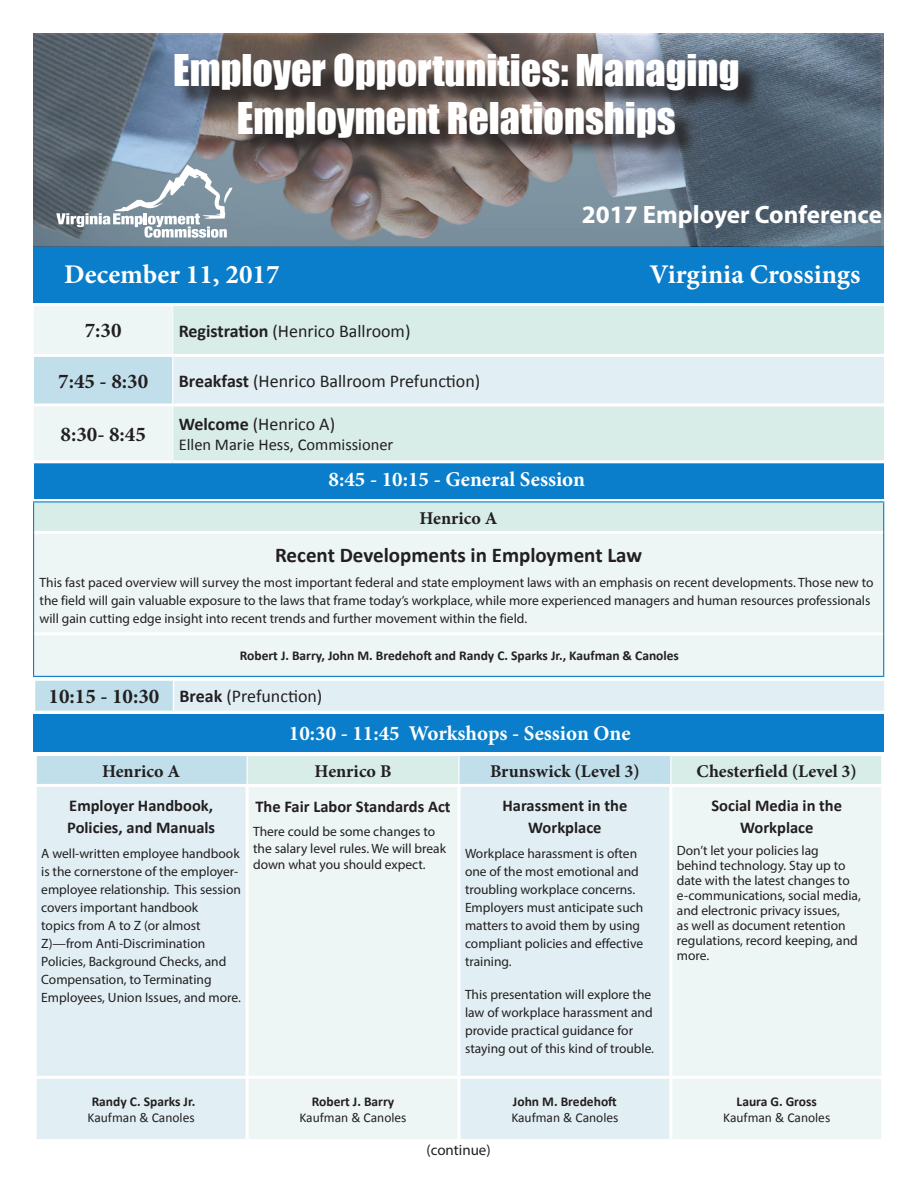
<style>
.page{position:relative;width:918px;height:1188px;background:#fff}
.page>*{position:absolute;margin:0;border:0;box-sizing:border-box;transform-origin:0 0}
.t1{font:40.2px/48.2px "Impact";color:#fff;text-align:center}
.t2{font:700 27px "Minion Pro";color:#fff}
.t3{font:700 25.2px "Myriad Pro";color:#fff}
.t4{font:700 21px "Minion Pro";color:#fff}
.t5{font:700 21px "Minion Pro";color:#231f20}
.t6{font:700 21px "Calibri";color:#231f20}
.t7{font:18px "Calibri";color:#231f20}
.t8{font:700 18px "Minion Pro";color:#231f20}
.t9{font:700 16.5px/21.6px "Calibri";color:#231f20;text-align:center}
.t10{font:16.5px "Calibri";color:#231f20}
.t11{font:15px "Myriad Pro";color:#231f20}
.Workshop_text{font:13.5px/18px "Myriad Pro";color:#231f20}
.workshop_bullets{font:13.5px/15px "Myriad Pro";color:#231f20}
.t12{font:700 13.5px "Calibri";color:#231f20}
.t13{font:13.5px "Calibri";color:#231f20}
.s1{font-weight:700}
.s2{font-style:inherit}
</style>
<div class="page">
<div style="left:34px;top:462px;width:850px;height:36px;background:#0a7eca"></div>
<div style="left:34px;top:306px;width:138px;height:154px;background:#edf6f4"></div>
<div style="left:173px;top:304px;width:711px;height:51px;background:#d8ede8"></div>
<div style="left:34px;top:355px;width:139px;height:50px;background:#c0dfeb"></div>
<div style="left:173px;top:355px;width:711px;height:50px;background:#e1eff5"></div>
<div style="left:173px;top:405px;width:711px;height:57px;background:#d8ede8"></div>
<hr style="left:173px;top:303px;width:711px;height:3px;background:#fff">
<hr style="left:34px;top:354px;width:138px;height:3px;background:#fff">
<hr style="left:173px;top:354px;width:711px;height:3px;background:#fff">
<hr style="left:34px;top:403px;width:138px;height:3px;background:#fff">
<hr style="left:173px;top:403px;width:711px;height:3px;background:#fff">
<hr style="left:34px;top:460px;width:139px;height:3px;background:#fff">
<hr style="left:173px;top:460px;width:711px;height:3px;background:#fff">
<hr style="left:172px;top:355px;width:1px;height:50px;background:#fff">
<div style="left:34px;top:502px;width:850px;height:30px;background:#d8ede8"></div>
<div style="left:34px;top:534px;width:849px;height:142px;background:#edf6f4"></div>
<hr style="left:34px;top:531px;width:849px;height:3px;background:#fff">
<hr style="left:34px;top:632px;width:849px;height:3px;background:#fff">
<hr style="left:33px;top:501px;width:851px;height:1px;background:#0a7eca">
<hr style="left:33px;top:502px;width:1px;height:30px;background:#0a7eca">
<hr style="left:883px;top:502px;width:1px;height:30px;background:#0a7eca">
<hr style="left:33px;top:532px;width:1px;height:102px;background:#0a7eca">
<hr style="left:883px;top:532px;width:1px;height:102px;background:#0a7eca">
<hr style="left:33px;top:634px;width:1px;height:42px;background:#0a7eca">
<hr style="left:883px;top:634px;width:1px;height:42px;background:#0a7eca">
<hr style="left:33px;top:676px;width:851px;height:1px;background:#0a7eca">
<div style="left:34px;top:714px;width:850px;height:38px;background:#0a7eca"></div>
<div style="left:37px;top:787px;width:209px;height:352px;background:#e1eff5"></div>
<svg style="left:249px;top:787px;width:632px;height:352px;background:#e8f3f4"></svg>
<svg style="left:37px;top:756px;width:844px;height:28px;background:#cce6e9"></svg>
<hr style="left:458px;top:787px;width:2px;height:289px;background:#fff">
<hr style="left:669px;top:787px;width:3px;height:289px;background:#fff">
<hr style="left:34px;top:1076px;width:213px;height:3px;background:#fff">
<hr style="left:247px;top:1076px;width:212px;height:3px;background:#fff">
<hr style="left:459px;top:1076px;width:212px;height:3px;background:#fff">
<hr style="left:458px;top:1079px;width:2px;height:60px;background:#fff">
<hr style="left:671px;top:1076px;width:213px;height:3px;background:#fff">
<hr style="left:669px;top:1079px;width:3px;height:60px;background:#fff">
<div style="left:34px;top:246px;width:850px;height:57px;background:#0a7eca"></div>
<div style="left:34px;top:680px;width:139px;height:31px;background:#c0dfeb"></div>
<div style="left:173px;top:680px;width:712px;height:31px;background:#e1eff5"></div>
<hr style="left:34px;top:679px;width:139px;height:2px;background:#fff">
<hr style="left:34px;top:681px;width:1px;height:30px;background:#fff">
<hr style="left:173px;top:679px;width:713px;height:2px;background:#fff">
<hr style="left:173px;top:681px;width:1px;height:30px;background:#fff">
<hr style="left:884px;top:681px;width:2px;height:30px;background:#fff">
<img style="left:33px;top:34px;width:851px;height:212px">
<div style="left:177px;top:56px;width:584px;height:104px;background:#231f20;opacity:.97"></div>
<svg style="left:56px;top:165px;width:176px;height:73px;background:#8c9ba6"></svg>
<p class="t1" style="left:173px;top:45px;width:568px">Employer Opportunities: Managing<br>Employment Relationships</p>
<p class="t3" style="left:582px;top:198px;width:302px">2017 Employer Conference</p>
<p class="t2" style="left:64px;top:256px;width:217px">December 11, 2017</p>
<p class="t2" style="left:649px;top:256px;width:212px">Virginia Crossings</p>
<p class="t5" style="left:85px;top:316px;width:38px">7:30</p>
<p class="t7" style="left:179px;top:319px;width:233px"><span class="s1">Registration</span> (Henrico Ballroom)</p>
<p class="t5" style="left:58px;top:366px;width:91px">7:45 - 8:30</p>
<p class="t7" style="left:179px;top:370px;width:303px"><span class="s1">Breakfast</span> (Henrico Ballroom Prefunction)</p>
<p class="t5" style="left:61px;top:420px;width:87px">8:30- 8:45</p>
<p class="t7" style="left:179px;top:413px;width:158px"><span class="s1">Welcome</span> (Henrico A)</p>
<p class="t10" style="left:179px;top:434px;width:216px">Ellen Marie Hess, Commissioner</p>
<p class="t4" style="left:329px;top:464px;width:258px">8:45 - 10:15 - General Session</p>
<p class="t8" style="left:420px;top:505px;width:80px">Henrico A</p>
<p class="t6" style="left:275px;top:541px;width:368px">Recent Developments in Employment Law</p>
<p class="Workshop_text" style="left:40px;top:573px;width:835px">This fast paced overview will survey the most important federal and state employment laws with an emphasis on recent developments. Those new to the field will gain valuable exposure to the laws that frame today’s workplace, while more experienced managers and human resources professionals will gain cutting edge insight into recent trends and further movement within the field.</p>
<p class="t12" style="left:240px;top:647px;width:441px">Robert J. Barry, John M. Bredehoft and Ran<span class="s2">d</span>y C. Sparks Jr., Kaufman &amp; Canoles</p>
<p class="t5" style="left:49px;top:682px;width:112px">10:15 - 10:30</p>
<p class="t7" style="left:179px;top:685px;width:144px"><span class="s1">Break</span> (Prefunction)</p>
<p class="t4" style="left:289px;top:718px;width:343px">10:30 - 11:45 Workshops - Session One</p>
<p class="t8" style="left:102px;top:758px;width:80px">Henrico A</p>
<p class="t8" style="left:315px;top:758px;width:78px">Henrico B</p>
<p class="t8" style="left:490px;top:758px;width:151px">Brunswick (Level 3)</p>
<p class="t8" style="left:697px;top:758px;width:162px">Chesterfield (Level 3)</p>
<p class="t9" style="left:67px;top:795px;width:150px;text-align:left">Employer Handbook,<br>Policies, and Manuals</p>
<p class="Workshop_text" style="left:41px;top:845px;width:201px">A well-written employee handbook is the cornerstone of the employer&shy;employee relationship. This session covers important handbook<br>topics from A to Z (or almost<br>Z)—from Anti-Discrimination<br>Policies, Background Checks, and<br>Compensation, to Terminating<br>Employees, Union Issues, and more.</p>
<p class="t9" style="left:503px;top:795px;width:126px">Harassment in the<br>Workplace</p>
<p class="Workshop_text" style="left:465px;top:845px;width:180px">Workplace harassment is often one of the most emotional and troubling workplace concerns.<br>Employers must anticipate such matters to avoid them by using compliant policies and effective training.</p>
<p class="Workshop_text" style="left:465px;top:986px;width:191px">This presentation will explore the law of workplace harassment and provide practical guidance for staying out of this kind of trouble.</p>
<p class="t9" style="left:712px;top:795px;width:132px">Social Media in the<br>Workplace</p>
<p class="workshop_bullets" style="left:677px;top:843px;width:186px">Don’t let your policies lag behind technology. Stay up to date with the latest changes to e-communications, social media, and electronic privacy issues,<br>as well as document retention regulations, record keeping, and more.</p>
<p class="t9" style="left:255px;top:796px;width:197px">The Fair Labor Standards Act</p>
<p class="Workshop_text" style="left:253px;top:823px;width:194px;line-height:16.5px">There could be some changes to the salary level rules. We will break down what you should expect.</p>
<p class="t12" style="left:92px;top:1093px;width:105px">Ran<span class="s2">d</span>y C. Sparks Jr.</p>
<p class="t13" style="left:88px;top:1109px;width:109px">Kaufman &amp; Canoles</p>
<p class="t12" style="left:312px;top:1093px;width:84px">Robert J. Barry</p>
<p class="t13" style="left:300px;top:1109px;width:109px">Kaufman &amp; Canoles</p>
<p class="t11" style="left:427px;top:1141px;width:66px">(continue)</p>
<p class="t12" style="left:513px;top:1093px;width:105px">John M. Bredehoft</p>
<p class="t13" style="left:511px;top:1109px;width:109px">Kaufman &amp; Canoles</p>
<p class="t12" style="left:737px;top:1093px;width:82px">Laura G. Gross</p>
<p class="t13" style="left:723px;top:1109px;width:109px">Kaufman &amp; Canoles</p>
</div>
